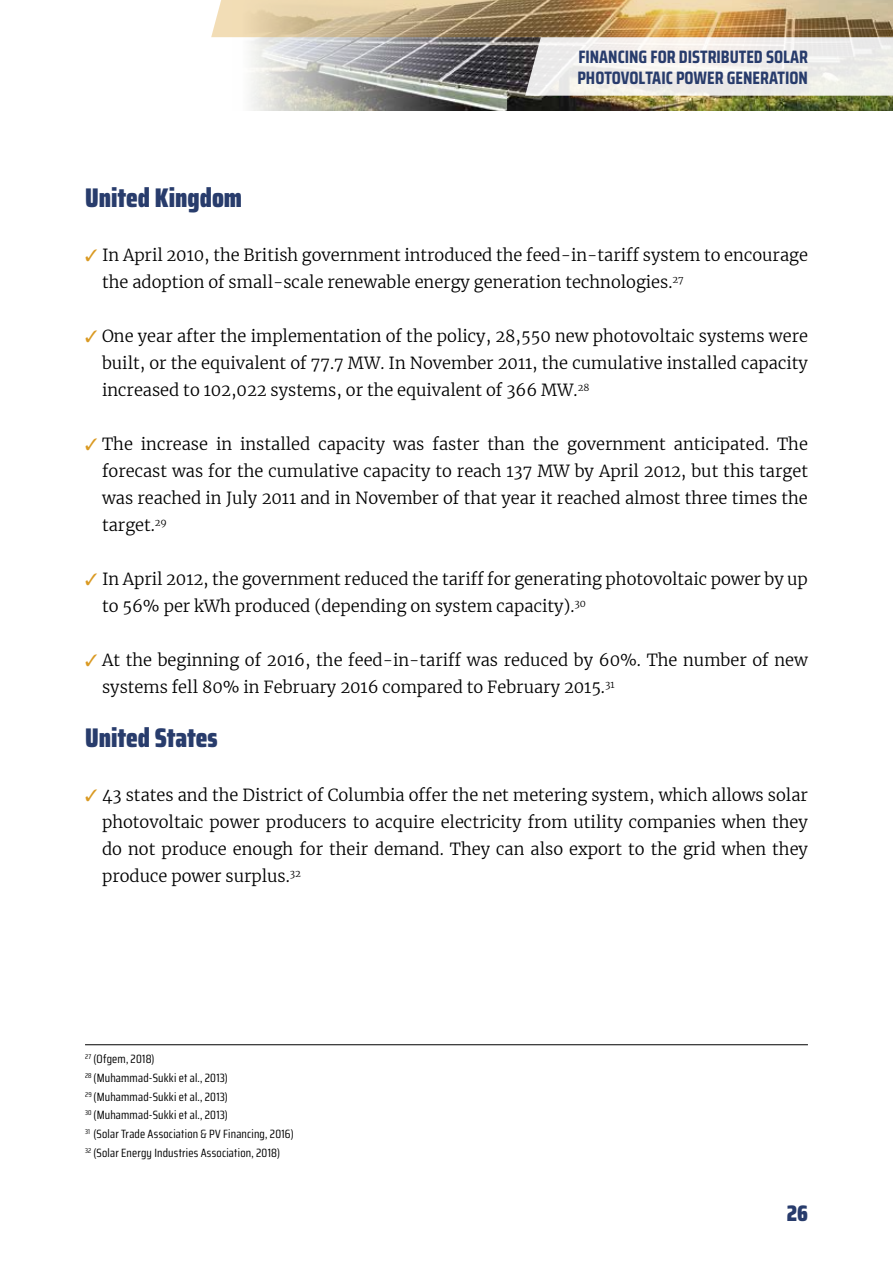
<style>
.page{position:relative;width:893px;height:1263px;background:#fff}
.page>*{position:absolute;margin:0;border:0;box-sizing:border-box;transform-origin:0 0}
.t1{font:900 27px "Saira Condensed";color:#283c6c}
.t2{font:900 22.5px "Saira Condensed";color:#283c6c}
.t3{font:700 18px/21px "Saira Condensed";color:#283c6c}
.t4{font:300 16.5px/27px "Merriweather";color:#000}
.t5{font:12px/18.6px "Saira Condensed";letter-spacing:.015em;color:#000}
.s1{color:#da9a23}
</style>
<div class="page">
<img style="left:250px;top:96px;width:643px;height:15px">
<img style="left:211px;top:0;width:682px;height:96px">
<hr style="left:85px;top:1044px;width:723px;height:1px;background:#000">
<p class="t3" style="left:577px;top:46px;width:232px">FINANCING FOR DISTRIBUTED SOLAR<br>PHOTOVOLTAIC POWER GENERATION</p>
<h1 class="t1" style="left:85px;top:177px;width:159px">United Kingdom</h1>
<p class="t4" style="left:102px;top:241px;width:707px;text-indent:-17px"><span class="s1">✓</span> In April 2010, the British government introduced the feed-in-tariff system to encourage the adoption of small-scale renewable energy generation technologies.<sup>27</sup></p>
<p class="t4" style="left:102px;top:322px;width:707px;text-align:justify;text-indent:-17px"><span class="s1">✓</span> One year after the implementation of the policy, 28,550 new photovoltaic systems were built, or the equivalent of 77.7 MW. In November 2011, the cumulative installed capacity increased to 102,022 systems, or the equivalent of 366 MW.<sup>28</sup></p>
<p class="t4" style="left:102px;top:430px;width:707px;text-align:justify;text-indent:-17px"><span class="s1">✓</span> The increase in installed capacity was faster than the government anticipated. The forecast was for the cumulative capacity to reach 137 MW by April 2012, but this target was reached in July 2011 and in November of that year it reached almost three times the target.<sup>29</sup></p>
<p class="t4" style="left:102px;top:565px;width:707px;text-indent:-17px"><span class="s1">✓</span> In April 2012, the government reduced the tariff for generating photovoltaic power by up to 56% per kWh produced (depending on system capacity).<sup>30</sup></p>
<p class="t4" style="left:102px;top:646px;width:707px;text-indent:-17px"><span class="s1">✓</span> At the beginning of 2016, the feed-in-tariff was reduced by 60%. The number of new systems fell 80% in February 2016 compared to February 2015.<sup>31</sup></p>
<h1 class="t1" style="left:85px;top:717px;width:134px">United States</h1>
<p class="t4" style="left:102px;top:781px;width:707px;text-align:justify;text-indent:-17px"><span class="s1">✓</span> 43 states and the District of Columbia offer the net metering system, which allows solar photovoltaic power producers to acquire electricity from utility companies when they do not produce enough for their demand. They can also export to the grid when they produce power surplus.<sup>32</sup></p>
<p class="t5" style="left:85px;top:1050px;width:210px"><sup>27</sup> (Ofgem, 2018)<br><sup>28</sup> (Muhammad-Sukki et al., 2013)<br><sup>29</sup> (Muhammad-Sukki et al., 2013)<br><sup>30</sup> (Muhammad-Sukki et al., 2013)<br><sup>31</sup> (Solar Trade Association &amp; PV Financing, 2016)<br><sup>32</sup> (Solar Energy Industries Association, 2018)</p>
<h2 class="t2" style="left:787px;top:1196px;width:23px">26</h2>
</div>
